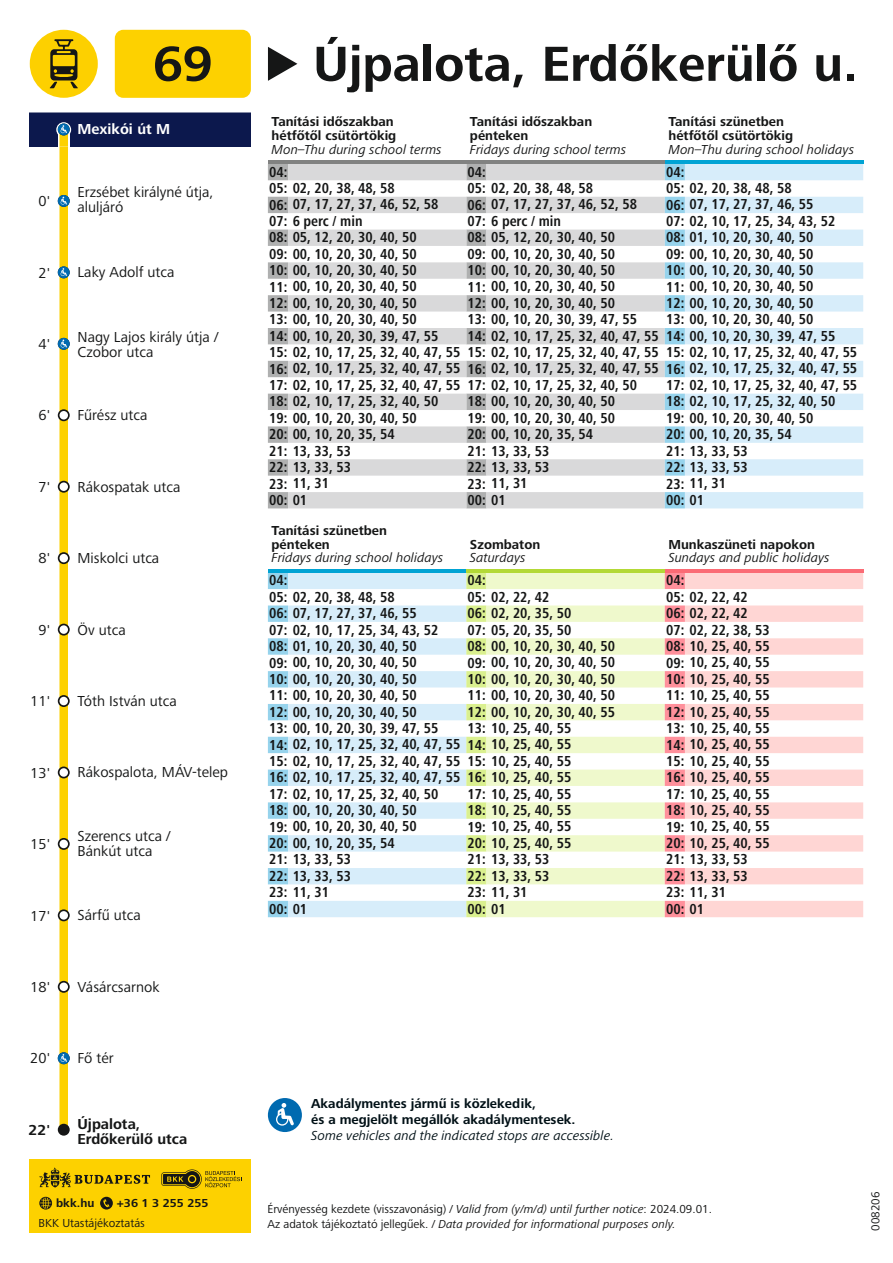
<style>
.page{position:relative;width:893px;height:1263px;background:#fff}
.page>*{position:absolute;margin:0;border:0;box-sizing:border-box;transform-origin:0 0}
.t1{font:700 51px "Frutiger Next Pro";color:#151616}
.t2{font:700 condensed 15px/16.4px "Frutiger Next Pro";color:#151616}
.t3{font:15px/15.1px "Frutiger Next Pro";color:#151616}
.t4{font:700 15px/15.1px "Frutiger Next Pro";color:#151616}
.t5{font:700 15px "Frutiger Next Pro";color:#fff}
.t6{font:700 13.5px/13.6px "Frutiger Next Pro";color:#151616}
.t7{font:italic 13.5px "Frutiger Next Pro";color:#151616}
.t8{font:700 13.5px/16px "Frutiger Next Pro";color:#001016}
.t9{font:italic 13.5px "Frutiger Next Pro";color:#001016}
.t10{font:12px/14.2px "Frutiger Next Pro";color:#151616}
.t11{font:700 12px "Frutiger Next Pro";color:#151616}
.t12{font:12px "Frutiger Next Pro";color:#171819}
.s1{font-style:italic}
</style>
<div class="page">
<div style="left:30px;top:1160px;width:221px;height:73px;background:#fdd100"></div>
<svg style="left:40px;top:1197px;width:11px;height:12px"></svg>
<svg style="left:100px;top:1197px;width:13px;height:12px"></svg>
<svg style="left:103px;top:1199px;width:7px;height:8px"></svg>
<svg style="left:161px;top:1169px;width:81px;height:20px"></svg>
<svg style="left:39px;top:1167px;width:111px;height:20px"></svg>
<div style="left:59px;top:129px;width:9px;height:1001px;background:#fdd100"></div>
<div style="left:30px;top:113px;width:221px;height:34px;background:#0c184d"></div>
<div style="left:58px;top:129px;width:12px;height:18px;background:#fefefe"></div>
<div style="left:59px;top:130px;width:9px;height:17px;background:#fdd100"></div>
<svg style="left:58px;top:981px;width:12px;height:12px"></svg>
<svg style="left:58px;top:909px;width:12px;height:12px"></svg>
<svg style="left:58px;top:838px;width:12px;height:12px"></svg>
<svg style="left:58px;top:766px;width:12px;height:12px"></svg>
<svg style="left:58px;top:695px;width:12px;height:12px"></svg>
<svg style="left:58px;top:624px;width:12px;height:11px"></svg>
<svg style="left:58px;top:552px;width:12px;height:12px"></svg>
<svg style="left:58px;top:481px;width:12px;height:12px"></svg>
<svg style="left:58px;top:409px;width:12px;height:12px"></svg>
<svg style="left:58px;top:1124px;width:12px;height:12px"></svg>
<div style="left:268px;top:1098px;width:34px;height:34px;background:#006ab0;border-radius:50%"></div>
<svg style="left:276px;top:1103px;width:18px;height:22px"></svg>
<svg style="left:56px;top:122px;width:15px;height:15px"></svg>
<svg style="left:58px;top:195px;width:12px;height:12px"></svg>
<svg style="left:58px;top:266px;width:12px;height:12px"></svg>
<svg style="left:58px;top:338px;width:12px;height:12px"></svg>
<svg style="left:58px;top:1052px;width:12px;height:12px"></svg>
<div style="left:115px;top:30px;width:136px;height:68px;background:#fdd100;border-radius:9px"></div>
<div style="left:30px;top:30px;width:68px;height:68px;background:#fdd000;border-radius:50%"></div>
<svg style="left:50px;top:39px;width:28px;height:49px"></svg>
<svg style="left:268px;top:47px;width:29px;height:34px"></svg>
<svg style="left:268px;top:573px;width:20px;height:344px"></svg>
<svg style="left:288px;top:573px;width:178px;height:344px;fill:#dceffa"></svg>
<hr style="left:268px;top:569px;width:198px;height:4px;background:#00a3d4">
<svg style="left:466px;top:164px;width:20px;height:344px"></svg>
<svg style="left:486px;top:164px;width:179px;height:344px;fill:#dfdfe0"></svg>
<hr style="left:466px;top:161px;width:199px;height:3px;background:#818281">
<svg style="left:665px;top:164px;width:20px;height:344px"></svg>
<svg style="left:685px;top:164px;width:178px;height:344px;fill:#ddf0fa"></svg>
<hr style="left:665px;top:161px;width:198px;height:3px;background:#00a3d4">
<svg style="left:268px;top:164px;width:20px;height:344px"></svg>
<svg style="left:288px;top:164px;width:178px;height:344px;fill:#dfdfe0"></svg>
<hr style="left:268px;top:161px;width:198px;height:3px;background:#818281">
<svg style="left:466px;top:573px;width:20px;height:344px"></svg>
<svg style="left:486px;top:573px;width:179px;height:344px;fill:#f2f9d2"></svg>
<hr style="left:466px;top:569px;width:199px;height:4px;background:#b3d936">
<svg style="left:685px;top:573px;width:178px;height:344px;fill:#ffdbd9"></svg>
<svg style="left:665px;top:573px;width:20px;height:344px"></svg>
<hr style="left:665px;top:569px;width:198px;height:4px;background:#fb6b75">
<p class="t3" style="left:38px;top:195px;width:14px">0'</p>
<p class="t5" style="left:78px;top:124px;width:94px">Mexikói út M</p>
<p class="t3" style="left:78px;top:186px;width:138px">Erzsébet királyné útja, aluljáró</p>
<p class="t3" style="left:38px;top:267px;width:14px">2'</p>
<p class="t3" style="left:78px;top:266px;width:99px">Laky Adolf utca</p>
<p class="t3" style="left:38px;top:338px;width:14px">4'</p>
<p class="t3" style="left:78px;top:331px;width:142px">Nagy Lajos király útja /<br>Czobor utca</p>
<p class="t3" style="left:38px;top:409px;width:14px">6'</p>
<p class="t3" style="left:78px;top:409px;width:72px">Fűrész utca</p>
<p class="t3" style="left:38px;top:481px;width:14px">7'</p>
<p class="t3" style="left:78px;top:481px;width:104px">Rákospatak utca</p>
<p class="t3" style="left:38px;top:552px;width:14px">8'</p>
<p class="t3" style="left:78px;top:552px;width:83px">Miskolci utca</p>
<p class="t3" style="left:38px;top:624px;width:14px">9'</p>
<p class="t3" style="left:78px;top:624px;width:50px">Öv utca</p>
<p class="t3" style="left:30px;top:695px;width:22px">11'</p>
<p class="t3" style="left:78px;top:695px;width:101px">Tóth István utca</p>
<p class="t3" style="left:30px;top:767px;width:22px">13'</p>
<p class="t3" style="left:78px;top:767px;width:152px">Rákospalota, MÁV-telep</p>
<p class="t3" style="left:30px;top:838px;width:22px">15'</p>
<p class="t3" style="left:78px;top:830px;width:95px">Szerencs utca /<br>Bánkút utca</p>
<p class="t3" style="left:30px;top:910px;width:22px">17'</p>
<p class="t3" style="left:78px;top:909px;width:65px">Sárfű utca</p>
<p class="t3" style="left:30px;top:981px;width:22px">18'</p>
<p class="t3" style="left:78px;top:981px;width:84px">Vásárcsarnok</p>
<p class="t3" style="left:30px;top:1052px;width:22px">20'</p>
<p class="t3" style="left:78px;top:1052px;width:38px">Fő tér</p>
<p class="t4" style="left:29px;top:1124px;width:24px">22'</p>
<p class="t4" style="left:78px;top:1117px;width:111px">Újpalota,<br>Erdőkerülő utca</p>
<p class="t11" style="left:56px;top:1198px;width:40px">bkk.hu</p>
<p class="t11" style="left:117px;top:1198px;width:93px">+36 1 3 255 255</p>
<p class="t10" style="left:38px;top:1218px;width:108px">BKK Utastájékoztatás</p>
<h1 class="t1" style="left:313px;top:44px;width:546px">Újpalota, Erdőkerülő u.</h1>
<p class="t6" style="left:272px;top:117px;width:126px">Tanítási időszakban hétfőtől csütörtökig</p>
<p class="t7" style="left:272px;top:144px;width:172px">Mon–Thu during school terms</p>
<p class="t2" style="left:269px;top:165px;width:193px">04:<br>05: 02, 20, 38, 48, 58<br>06: 07, 17, 27, 37, 46, 52, 58<br>07: 6 perc / min<br>08: 05, 12, 20, 30, 40, 50<br>09: 00, 10, 20, 30, 40, 50<br>10: 00, 10, 20, 30, 40, 50<br>11: 00, 10, 20, 30, 40, 50<br>12: 00, 10, 20, 30, 40, 50<br>13: 00, 10, 20, 30, 40, 50<br>14: 00, 10, 20, 30, 39, 47, 55<br>15: 02, 10, 17, 25, 32, 40, 47, 55<br>16: 02, 10, 17, 25, 32, 40, 47, 55<br>17: 02, 10, 17, 25, 32, 40, 47, 55<br>18: 02, 10, 17, 25, 32, 40, 50<br>19: 00, 10, 20, 30, 40, 50<br>20: 00, 10, 20, 35, 54<br>21: 13, 33, 53<br>22: 13, 33, 53<br>23: 11, 31<br>00: 01</p>
<p class="t6" style="left:272px;top:525px;width:117px">Tanítási szünetben pénteken</p>
<p class="t7" style="left:272px;top:553px;width:173px">Fridays during school holidays</p>
<p class="t2" style="left:269px;top:574px;width:193px">04:<br>05: 02, 20, 38, 48, 58<br>06: 07, 17, 27, 37, 46, 55<br>07: 02, 10, 17, 25, 34, 43, 52<br>08: 01, 10, 20, 30, 40, 50<br>09: 00, 10, 20, 30, 40, 50<br>10: 00, 10, 20, 30, 40, 50<br>11: 00, 10, 20, 30, 40, 50<br>12: 00, 10, 20, 30, 40, 50<br>13: 00, 10, 20, 30, 39, 47, 55<br>14: 02, 10, 17, 25, 32, 40, 47, 55<br>15: 02, 10, 17, 25, 32, 40, 47, 55<br>16: 02, 10, 17, 25, 32, 40, 47, 55<br>17: 02, 10, 17, 25, 32, 40, 50<br>18: 00, 10, 20, 30, 40, 50<br>19: 00, 10, 20, 30, 40, 50<br>20: 00, 10, 20, 35, 54<br>21: 13, 33, 53<br>22: 13, 33, 53<br>23: 11, 31<br>00: 01</p>
<p class="t6" style="left:470px;top:117px;width:124px">Tanítási időszakban pénteken</p>
<p class="t7" style="left:470px;top:144px;width:158px">Fridays during school terms</p>
<p class="t2" style="left:468px;top:165px;width:193px">04:<br>05: 02, 20, 38, 48, 58<br>06: 07, 17, 27, 37, 46, 52, 58<br>07: 6 perc / min<br>08: 05, 12, 20, 30, 40, 50<br>09: 00, 10, 20, 30, 40, 50<br>10: 00, 10, 20, 30, 40, 50<br>11: 00, 10, 20, 30, 40, 50<br>12: 00, 10, 20, 30, 40, 50<br>13: 00, 10, 20, 30, 39, 47, 55<br>14: 02, 10, 17, 25, 32, 40, 47, 55<br>15: 02, 10, 17, 25, 32, 40, 47, 55<br>16: 02, 10, 17, 25, 32, 40, 47, 55<br>17: 02, 10, 17, 25, 32, 40, 50<br>18: 00, 10, 20, 30, 40, 50<br>19: 00, 10, 20, 30, 40, 50<br>20: 00, 10, 20, 35, 54<br>21: 13, 33, 53<br>22: 13, 33, 53<br>23: 11, 31<br>00: 01</p>
<p class="t2" style="left:666px;top:165px;width:193px">04:<br>05: 02, 20, 38, 48, 58<br>06: 07, 17, 27, 37, 46, 55<br>07: 02, 10, 17, 25, 34, 43, 52<br>08: 01, 10, 20, 30, 40, 50<br>09: 00, 10, 20, 30, 40, 50<br>10: 00, 10, 20, 30, 40, 50<br>11: 00, 10, 20, 30, 40, 50<br>12: 00, 10, 20, 30, 40, 50<br>13: 00, 10, 20, 30, 40, 50<br>14: 00, 10, 20, 30, 39, 47, 55<br>15: 02, 10, 17, 25, 32, 40, 47, 55<br>16: 02, 10, 17, 25, 32, 40, 47, 55<br>17: 02, 10, 17, 25, 32, 40, 47, 55<br>18: 02, 10, 17, 25, 32, 40, 50<br>19: 00, 10, 20, 30, 40, 50<br>20: 00, 10, 20, 35, 54<br>21: 13, 33, 53<br>22: 13, 33, 53<br>23: 11, 31<br>00: 01</p>
<p class="t6" style="left:668px;top:117px;width:126px">Tanítási szünetben hétfőtől csütörtökig</p>
<p class="t7" style="left:668px;top:144px;width:187px">Mon–Thu during school holidays</p>
<p class="t6" style="left:470px;top:539px;width:72px">Szombaton</p>
<p class="t7" style="left:470px;top:553px;width:57px">Saturdays</p>
<p class="t2" style="left:468px;top:574px;width:149px">04:<br>05: 02, 22, 42<br>06: 02, 20, 35, 50<br>07: 05, 20, 35, 50<br>08: 00, 10, 20, 30, 40, 50<br>09: 00, 10, 20, 30, 40, 50<br>10: 00, 10, 20, 30, 40, 50<br>11: 00, 10, 20, 30, 40, 50<br>12: 00, 10, 20, 30, 40, 55<br>13: 10, 25, 40, 55<br>14: 10, 25, 40, 55<br>15: 10, 25, 40, 55<br>16: 10, 25, 40, 55<br>17: 10, 25, 40, 55<br>18: 10, 25, 40, 55<br>19: 10, 25, 40, 55<br>20: 10, 25, 40, 55<br>21: 13, 33, 53<br>22: 13, 33, 53<br>23: 11, 31<br>00: 01</p>
<p class="t6" style="left:668px;top:539px;width:148px">Munkaszüneti napokon</p>
<p class="t7" style="left:668px;top:553px;width:163px">Sundays and public holidays</p>
<p class="t2" style="left:666px;top:574px;width:105px">04:<br>05: 02, 22, 42<br>06: 02, 22, 42<br>07: 02, 22, 38, 53<br>08: 10, 25, 40, 55<br>09: 10, 25, 40, 55<br>10: 10, 25, 40, 55<br>11: 10, 25, 40, 55<br>12: 10, 25, 40, 55<br>13: 10, 25, 40, 55<br>14: 10, 25, 40, 55<br>15: 10, 25, 40, 55<br>16: 10, 25, 40, 55<br>17: 10, 25, 40, 55<br>18: 10, 25, 40, 55<br>19: 10, 25, 40, 55<br>20: 10, 25, 40, 55<br>21: 13, 33, 53<br>22: 13, 33, 53<br>23: 11, 31<br>00: 01</p>
<p class="t8" style="left:311px;top:1097px;width:266px">Akadálymentes jármű is közlekedik,<br>és a megjelölt megállók akadálymentesek.</p>
<p class="t9" style="left:311px;top:1130px;width:304px">Some vehicles and the indicated stops are accessible.</p>
<p class="t10" style="left:268px;top:1203px;width:446px">Érvényesség kezdete (visszavonásig) / <span class="s1">Valid from (y/m/d) until further notice</span>: 2024.09.01.<br>Az adatok tájékoztató jellegűek. / <span class="s1">Data provided for informational purposes only.</span></p>
<p class="t12" style="left:871px;top:1231px;width:41px;rotate:-90deg">008206</p>
</div>
